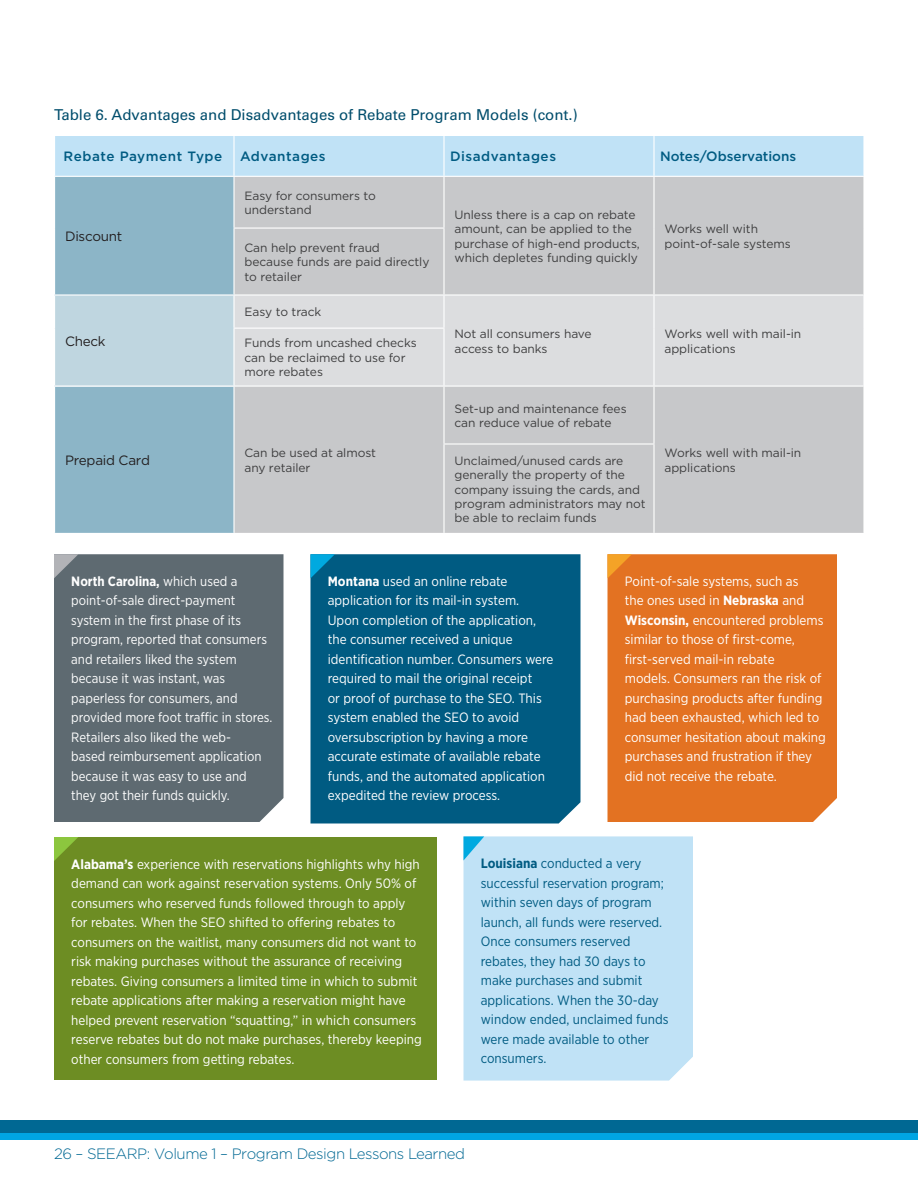
<style>
.page{position:relative;width:918px;height:1188px;background:#fff}
.page>*{position:absolute;margin:0;border:0;box-sizing:border-box;transform-origin:0 0}
.SEEARP_Table_Hede{font:15px "Univers LT Std";color:#004d6c}
.t1{font:300 15px "Gotham";letter-spacing:-.03em;color:#006893}
.SEEARP_SideBar{font:13.5px/19.5px "Gotham Narrow";color:#fff}
.SEEARP_SideBar-2{font:13.5px/19.5px "Gotham Narrow";color:#005b82}
.t2{font:500 13.5px "Gotham";letter-spacing:.04em;color:#005b82}
.t3{font:13.5px "Gotham";letter-spacing:-.02em;color:#231f20}
.t4{font:500 13.5px "Gotham";color:#005b82}
.SEEARP_Copy_in_Table{font:12px/14.4px "Gotham";letter-spacing:-.005em;color:#3e3e3f}
.s1{font-weight:700}
</style>
<div class="page">
<div style="left:0;top:1121px;width:918px;height:13px;background:#006893"></div>
<div style="left:0;top:1133px;width:918px;height:6px;background:#00a5e3"></div>
<div style="left:54px;top:554px;width:230px;height:268px;background:#5e6a71"></div>
<svg style="left:54px;top:554px;width:24px;height:24px"></svg>
<div style="left:464px;top:836px;width:229px;height:245px;background:#c0e2f6"></div>
<svg style="left:463px;top:836px;width:21px;height:25px"></svg>
<div style="left:54px;top:837px;width:382px;height:243px;background:#6d8d23"></div>
<svg style="left:54px;top:837px;width:24px;height:24px"></svg>
<div style="left:55px;top:136px;width:808px;height:40px;background:#c0e2f6"></div>
<div style="left:55px;top:177px;width:178px;height:356px;background:#8cb5c7"></div>
<div style="left:235px;top:177px;width:628px;height:356px;background:#c7c8ca"></div>
<div style="left:55px;top:295px;width:179px;height:91px;background:#bfd6e0"></div>
<div style="left:235px;top:296px;width:628px;height:90px;background:#dcdddf"></div>
<hr style="left:233px;top:135px;width:2px;height:41px;background:#fff">
<hr style="left:443px;top:135px;width:2px;height:41px;background:#fff">
<hr style="left:653px;top:135px;width:2px;height:41px;background:#fff">
<hr style="left:443px;top:177px;width:2px;height:51px;background:#fff">
<hr style="left:653px;top:177px;width:2px;height:51px;background:#fff">
<hr style="left:233px;top:228px;width:212px;height:1px;background:#fff">
<hr style="left:443px;top:229px;width:2px;height:65px;background:#fff">
<hr style="left:653px;top:228px;width:2px;height:66px;background:#fff">
<hr style="left:234px;top:294px;width:210px;height:2px;background:#fff">
<hr style="left:444px;top:294px;width:210px;height:2px;background:#fff">
<hr style="left:443px;top:296px;width:2px;height:32px;background:#fff">
<hr style="left:654px;top:294px;width:211px;height:2px;background:#fff">
<hr style="left:653px;top:296px;width:2px;height:32px;background:#fff">
<hr style="left:233px;top:328px;width:212px;height:1px;background:#fff">
<hr style="left:443px;top:329px;width:2px;height:57px;background:#fff">
<hr style="left:653px;top:328px;width:2px;height:58px;background:#fff">
<hr style="left:234px;top:386px;width:210px;height:1px;background:#fff">
<hr style="left:444px;top:386px;width:210px;height:1px;background:#fff">
<hr style="left:443px;top:387px;width:2px;height:56px;background:#fff">
<hr style="left:654px;top:386px;width:211px;height:1px;background:#fff">
<hr style="left:653px;top:387px;width:2px;height:56px;background:#fff">
<hr style="left:443px;top:443px;width:212px;height:2px;background:#fff">
<hr style="left:443px;top:445px;width:2px;height:88px;background:#fff">
<hr style="left:653px;top:445px;width:2px;height:88px;background:#fff">
<hr style="left:54px;top:294px;width:180px;height:2px;background:#fff">
<hr style="left:233px;top:296px;width:2px;height:32px;background:#fff">
<hr style="left:233px;top:329px;width:2px;height:57px;background:#fff">
<hr style="left:54px;top:386px;width:180px;height:1px;background:#fff">
<div style="left:608px;top:554px;width:229px;height:268px;background:#e37222"></div>
<svg style="left:608px;top:554px;width:24px;height:24px"></svg>
<div style="left:310px;top:554px;width:270px;height:270px;background:#005b82"></div>
<svg style="left:310px;top:554px;width:25px;height:24px"></svg>
<p class="t2" style="left:245px;top:105px;width:87px">Advantages</p>
<p class="t2" style="left:455px;top:105px;width:108px">Disadvantages</p>
<p class="SEEARP_Table_Hede" style="left:54px;top:105px;width:525px">Table 6. Advantages and Disadvantages of Rebate Program Models (cont.)</p>
<p class="t2" style="left:64px;top:113px;width:56px">Method</p>
<p class="t2" style="left:64px;top:149px;width:160px">Rebate Payment Type</p>
<p class="t2" style="left:240px;top:149px;width:87px">Advantages</p>
<p class="t2" style="left:450px;top:149px;width:108px">Disadvantages</p>
<p class="t4" style="left:660px;top:149px;width:138px">Notes/Observations</p>
<p class="t3" style="left:65px;top:229px;width:59px">Discount</p>
<p class="t3" style="left:65px;top:334px;width:42px">Check</p>
<p class="SEEARP_Copy_in_Table" style="left:244px;top:188px;width:133px">Easy for consumers to understand</p>
<p class="SEEARP_Copy_in_Table" style="left:454px;top:207px;width:187px">Unless there is a cap on rebate amount, can be applied to the purchase of high-end products, which depletes funding quickly</p>
<p class="SEEARP_Copy_in_Table" style="left:664px;top:222px;width:95px">Works well with</p>
<p class="SEEARP_Copy_in_Table" style="left:244px;top:240px;width:137px">Can help prevent fraud</p>
<p class="SEEARP_Copy_in_Table" style="left:664px;top:236px;width:128px">point-of-sale systems</p>
<p class="SEEARP_Copy_in_Table" style="left:244px;top:255px;width:186px">because funds are paid directly to retailer</p>
<p class="SEEARP_Copy_in_Table" style="left:244px;top:305px;width:78px">Easy to track</p>
<p class="SEEARP_Copy_in_Table" style="left:244px;top:336px;width:174px">Funds from uncashed checks can be reclaimed to use for more rebates</p>
<p class="SEEARP_Copy_in_Table" style="left:454px;top:326px;width:139px">Not all consumers have access to banks</p>
<p class="SEEARP_Copy_in_Table" style="left:664px;top:326px;width:138px">Works well with mail-in applications</p>
<p class="SEEARP_Copy_in_Table" style="left:454px;top:401px;width:174px">Set-up and maintenance fees can reduce value of rebate</p>
<p class="t3" style="left:65px;top:453px;width:86px">Prepaid Card</p>
<p class="SEEARP_Copy_in_Table" style="left:244px;top:446px;width:133px">Can be used at almost any retailer</p>
<p class="SEEARP_Copy_in_Table" style="left:454px;top:453px;width:193px">Unclaimed/unused cards are generally the property of the company issuing the cards, and program administrators may not be able to reclaim funds</p>
<p class="SEEARP_Copy_in_Table" style="left:664px;top:446px;width:138px">Works well with mail-in applications</p>
<p class="SEEARP_SideBar" style="left:71px;top:571px;width:203px"><span class="s1">North Carolina,</span> which used a point-of-sale direct-payment system in the first phase of its program, reported that consumers and retailers liked the system because it was instant, was paperless for consumers, and provided more foot traffic in stores.<br>Retailers also liked the web-<br>based reimbursement application because it was easy to use and they got their funds quickly.</p>
<p class="SEEARP_SideBar" style="left:328px;top:571px;width:227px"><span class="s1">Montana</span> used an online rebate application for its mail-in system.<br>Upon completion of the application, the consumer received a unique identification number. Consumers were required to mail the original receipt<br>or proof of purchase to the SEO. This system enabled the SEO to avoid oversubscription by having a more accurate estimate of available rebate funds, and the automated application expedited the review process.</p>
<p class="SEEARP_SideBar" style="left:625px;top:571px;width:203px">Point-of-sale systems, such as<br>the ones used in <span class="s1">Nebraska</span> and<br><span class="s1">Wisconsin,</span> encountered problems similar to those of first-come, first-served mail-in rebate<br>models. Consumers ran the risk of purchasing products after funding had been exhausted, which led to consumer hesitation about making purchases and frustration if they did not receive the rebate.</p>
<p class="SEEARP_SideBar" style="left:71px;top:854px;width:352px"><span class="s1">Alabama’s</span> experience with reservations highlights why high demand can work against reservation systems. Only 50% of consumers who reserved funds followed through to apply for rebates. When the SEO shifted to offering rebates to consumers on the waitlist, many consumers did not want to risk making purchases without the assurance of receiving rebates. Giving consumers a limited time in which to submit rebate applications after making a reservation might have helped prevent reservation “squatting,” in which consumers reserve rebates but do not make purchases, thereby keeping other consumers from getting rebates.</p>
<p class="SEEARP_SideBar-2" style="left:481px;top:853px;width:189px"><span class="s1">Louisiana</span> conducted a very successful reservation program; within seven days of program launch, all funds were reserved.<br>Once consumers reserved rebates, they had 30 days to make purchases and submit applications. When the 30-day window ended, unclaimed funds were made available to other consumers.</p>
<p class="t1" style="left:54px;top:1146px;width:413px">26 Ð SEEARP: Volume 1 Ð Program Design Lessons Learned</p>
</div>
